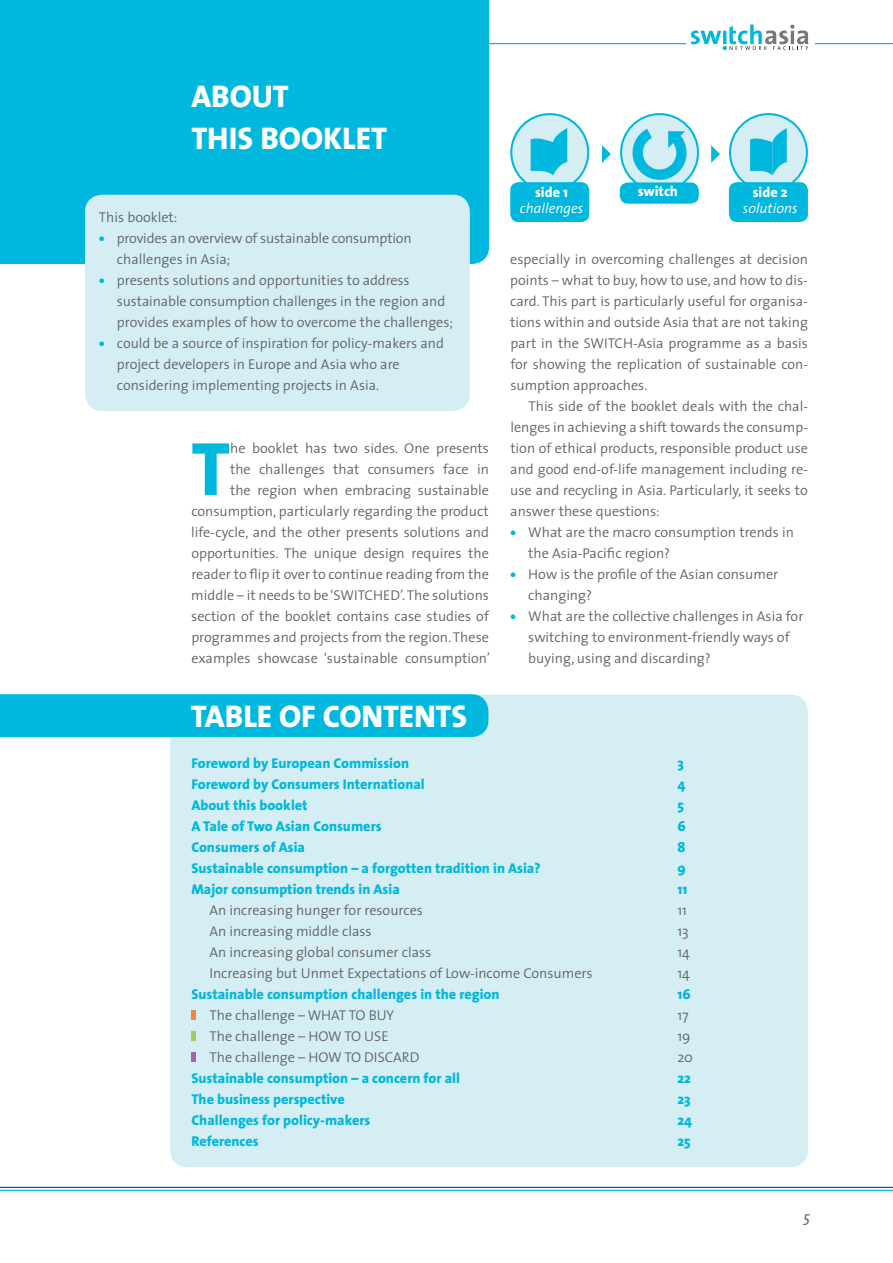
<style>
.page{position:relative;width:893px;height:1263px;background:#fff}
.page>*{position:absolute;margin:0;border:0;box-sizing:border-box;transform-origin:0 0}
.t1{font:800 76.5px "The Sans";color:#00b8de}
.t2{font:800 31.5px/42px "The Sans";color:#fff}
.t3{font:italic 15px "The Sans";color:#636366}
.t4{font:300 14.25px/21px "The Sans";color:#636366}
.t5{font:800 14.25px "The Sans";color:#00b8de}
.t6{font:italic 300 14.25px "The Sans";color:#fff}
.t7{font:800 14.25px "The Sans";color:#fff}
.s1{font-weight:800;color:#00b8de}
</style>
<div class="page">
<div style="left:170px;top:694px;width:638px;height:473px;background:#d5eef3;border-radius:17px"></div>
<svg style="left:0;top:1186px;width:893px;height:5px"></svg>
<div style="left:0;top:694px;width:488px;height:43px;background:#00b8de"></div>
<div style="left:0;top:50px;width:489px;height:214px;background:#00b8de"></div>
<svg style="left:0;top:0;width:893px;height:50px"></svg>
<div style="left:85px;top:195px;width:385px;height:216px;background:#d5eef3;border-radius:17px"></div>
<div style="left:511px;top:114px;width:77px;height:77px;background:#d5eef3;border-radius:50%"></div>
<div style="left:510px;top:113px;width:79px;height:79px;border:2px solid #00b8de;border-radius:50%"></div>
<svg style="left:621px;top:114px;width:77px;height:77px"></svg>
<div style="left:620px;top:113px;width:79px;height:79px;border:2px solid #00b8de;border-radius:50%"></div>
<svg style="left:627px;top:119px;width:65px;height:63px;background:#8fdcec"></svg>
<svg style="left:531px;top:128px;width:36px;height:47px"></svg>
<div style="left:730px;top:114px;width:77px;height:77px;background:#d5eef3;border-radius:50%"></div>
<div style="left:729px;top:113px;width:79px;height:79px;border:2px solid #00b8de;border-radius:50%"></div>
<svg style="left:750px;top:128px;width:37px;height:47px"></svg>
<svg style="left:602px;top:145px;width:9px;height:18px"></svg>
<svg style="left:711px;top:145px;width:9px;height:18px"></svg>
<div style="left:510px;top:182px;width:79px;height:40px;background:#00b8de;border-radius:8px"></div>
<div style="left:729px;top:182px;width:79px;height:40px;background:#00b8de;border-radius:8px"></div>
<div style="left:620px;top:182px;width:79px;height:22px;background:#00b8de;border-radius:8px"></div>
<div style="left:191px;top:1010px;width:5px;height:10px;background:#f58345"></div>
<div style="left:191px;top:1031px;width:5px;height:10px;background:#a4ce4c"></div>
<div style="left:191px;top:1052px;width:5px;height:10px;background:#a065aa"></div>
<h2 class="t2" style="left:191px;top:74px;width:197px">about<br>this booklet</h2>
<p class="t4" style="left:99px;top:206px;width:80px">This booklet:</p>
<p class="t4" style="left:117px;top:227px;width:296px;text-indent:-18px"><span class="s1">•</span> provides an overview of sustainable consumption challenges in Asia;</p>
<p class="t4" style="left:117px;top:269px;width:338px;text-indent:-18px"><span class="s1">•</span> presents solutions and opportunities to address sustainable consumption challenges in the region and provides examples of how to overcome the challenges;</p>
<p class="t4" style="left:117px;top:332px;width:329px;text-indent:-18px"><span class="s1">•</span> could be a source of inspiration for policy-makers and project developers in Europe and Asia who are considering implementing projects in Asia.</p>
<p class="t4" style="left:191px;top:437px;width:300px;text-align:right">he booklet has two sides. One presents<br>the challenges that consumers face in<br>the region when embracing sustainable consumption, particularly regarding the product life-cycle, and the other presents solutions and opportunities. The unique design requires the reader to flip it over to continue reading from the middle – it needs to be‘SWITCHED’.The solutions section of the booklet contains case studies of programmes and projects from the region.These examples showcase ‘sustainable consumption’</p>
<h1 class="t1" style="left:191px;top:405px;width:38px">T</h1>
<p class="t7" style="left:535px;top:180px;width:35px">side 1</p>
<p class="t6" style="left:520px;top:196px;width:65px">challenges</p>
<p class="t7" style="left:638px;top:180px;width:42px">switch</p>
<p class="t7" style="left:753px;top:180px;width:37px">side 2</p>
<p class="t6" style="left:743px;top:196px;width:56px">solutions</p>
<p class="t4" style="left:510px;top:248px;width:299px;text-align:justify">especially in overcoming challenges at decision points – what to buy, how to use, and how to dis&shy;card. This part is particularly useful for organisa&shy;tions within and outside Asia that are not taking part in the SWITCH-Asia programme as a basis for showing the replication of sustainable con&shy;sumption approaches.</p>
<p class="t4" style="left:510px;top:395px;width:299px;text-align:justify;text-indent:18px">This side of the booklet deals with the chal&shy;lenges in achieving a shift towards the consump&shy;tion of ethical products, responsible product use and good end-of-life management including re&shy;use and recycling in Asia. Particularly, it seeks to answer these questions:</p>
<p class="t4" style="left:528px;top:521px;width:267px;text-indent:-18px"><span class="s1">•</span> What are the macro consumption trends in the Asia-Pacific region?</p>
<p class="t4" style="left:528px;top:563px;width:252px;text-indent:-18px"><span class="s1">•</span> How is the profile of the Asian consumer changing?</p>
<p class="t4" style="left:528px;top:605px;width:277px;text-indent:-18px"><span class="s1">•</span> What are the collective challenges in Asia for switching to environment-friendly ways of buying, using and discarding?</p>
<h2 class="t2" style="left:191px;top:695px;width:278px">table of contents</h2>
<p class="t5" style="left:191px;top:751px;width:219px">Foreword by European Commission</p>
<p class="t5" style="left:677px;top:751px;width:8px">3</p>
<p class="t5" style="left:191px;top:772px;width:235px">Foreword by Consumers International</p>
<p class="t5" style="left:677px;top:772px;width:9px">4</p>
<p class="t5" style="left:191px;top:793px;width:118px">About this booklet</p>
<p class="t5" style="left:677px;top:793px;width:8px">5</p>
<p class="t5" style="left:191px;top:814px;width:192px">A Tale of Two Asian Consumers</p>
<p class="t5" style="left:677px;top:814px;width:10px">6</p>
<p class="t5" style="left:191px;top:835px;width:115px">Consumers of Asia</p>
<p class="t5" style="left:677px;top:835px;width:9px">8</p>
<p class="t5" style="left:191px;top:856px;width:351px">Sustainable consumption – a forgotten tradition in Asia?</p>
<p class="t5" style="left:677px;top:856px;width:10px">9</p>
<p class="t5" style="left:191px;top:877px;width:210px">Major consumption trends in Asia</p>
<p class="t5" style="left:677px;top:877px;width:11px">11</p>
<p class="t4" style="left:209px;top:899px;width:215px">An increasing hunger for resources</p>
<p class="t4" style="left:677px;top:899px;width:11px">11</p>
<p class="t4" style="left:209px;top:920px;width:164px">An increasing middle class</p>
<p class="t4" style="left:677px;top:920px;width:13px">13</p>
<p class="t4" style="left:209px;top:941px;width:223px">An increasing global consumer class</p>
<p class="t4" style="left:677px;top:941px;width:14px">14</p>
<p class="t4" style="left:209px;top:962px;width:385px">Increasing but Unmet Expectations of Low-income Consumers</p>
<p class="t4" style="left:677px;top:962px;width:14px">14</p>
<p class="t5" style="left:191px;top:982px;width:310px">Sustainable consumption challenges in the region</p>
<p class="t5" style="left:677px;top:982px;width:15px">16</p>
<p class="t4" style="left:209px;top:1004px;width:186px">The challenge – WHAT TO BUY</p>
<p class="t4" style="left:677px;top:1004px;width:13px">17</p>
<p class="t4" style="left:209px;top:1025px;width:181px">The challenge – HOW TO USE</p>
<p class="t4" style="left:677px;top:1025px;width:15px">19</p>
<p class="t4" style="left:209px;top:1046px;width:212px">The challenge – HOW TO DISCARD</p>
<p class="t4" style="left:677px;top:1046px;width:17px">20</p>
<p class="t5" style="left:191px;top:1066px;width:270px">Sustainable consumption – a concern for all</p>
<p class="t5" style="left:677px;top:1066px;width:15px">22</p>
<p class="t5" style="left:191px;top:1087px;width:155px">The business perspective</p>
<p class="t5" style="left:677px;top:1087px;width:15px">23</p>
<p class="t5" style="left:191px;top:1108px;width:181px">Challenges for policy-makers</p>
<p class="t5" style="left:677px;top:1108px;width:16px">24</p>
<p class="t5" style="left:191px;top:1129px;width:69px">References</p>
<p class="t5" style="left:677px;top:1129px;width:15px">25</p>
<p class="t3" style="left:803px;top:1204px;width:8px">5</p>
</div>
